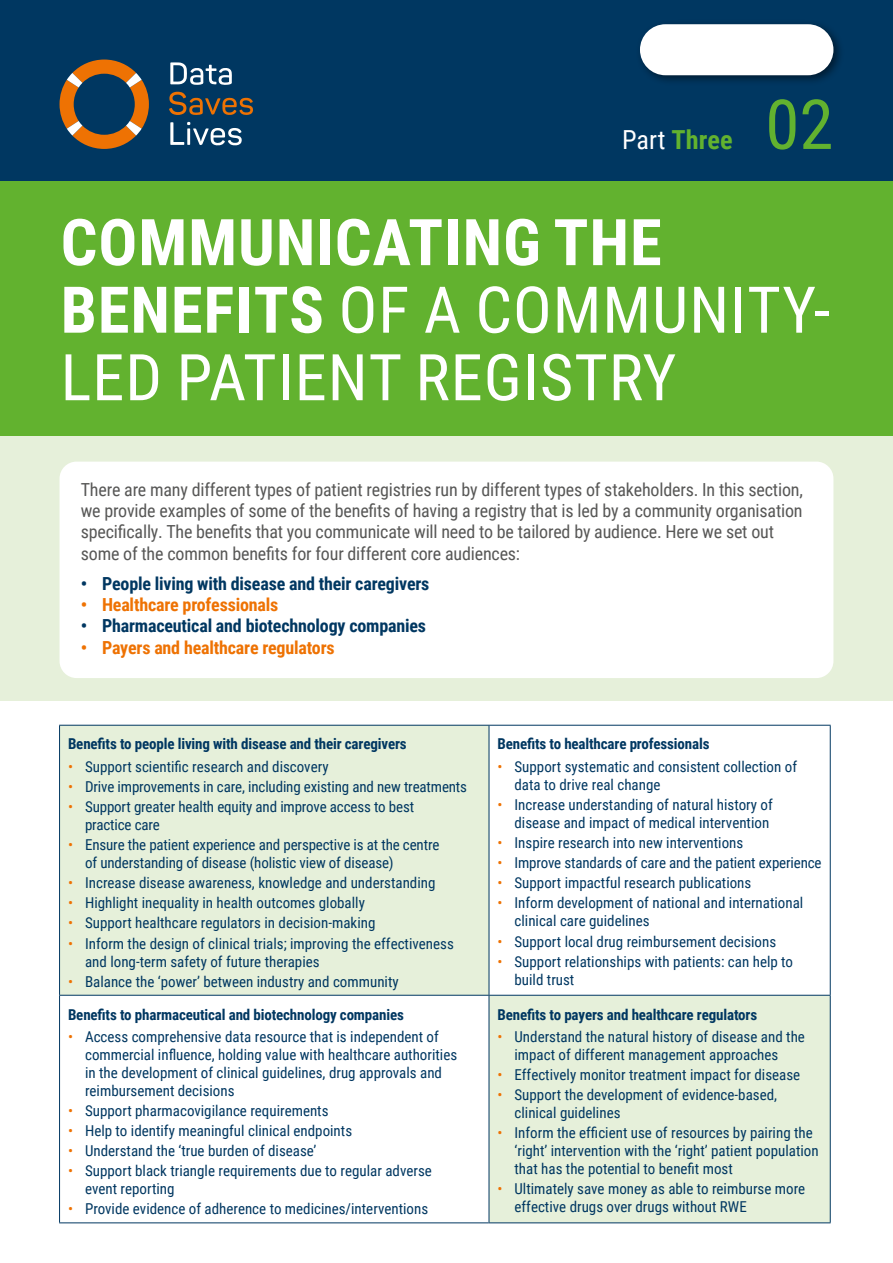
<style>
.page{position:relative;width:893px;height:1263px;background:#fff}
.page>*{position:absolute;margin:0;border:0;box-sizing:border-box;transform-origin:0 0}
.t1{font:69px "Roboto Condensed";color:#62b22f}
.t2{font:64.5px/67.5px "Roboto Condensed";letter-spacing:.015em;color:#fff}
.t3{font:700 26.25px "Roboto Condensed";color:#62b22f}
.t4{font:18px/21.5px "Roboto Condensed";letter-spacing:-.01em;color:#575756}
.t5{font:700 18px "Roboto Condensed";letter-spacing:-.01em;color:#003761}
.t6{font:700 18px "Roboto Condensed";letter-spacing:-.01em;color:#ee7203}
.t7{font:15px/18px "Roboto Condensed";color:#003761}
.t8{font:700 15px "Roboto Condensed";letter-spacing:-.01em;color:#003761}
.s1{font-weight:400;color:#fff}
.s2{font-weight:700}
.s3{color:#ee7203}
</style>
<div class="page">
<div style="left:0;top:0;width:893px;height:184px;background:#003761"></div>
<svg style="left:60px;top:60px;width:89px;height:89px"></svg>
<svg style="left:170px;top:62px;width:62px;height:23px"></svg>
<svg style="left:169px;top:92px;width:84px;height:23px"></svg>
<svg style="left:170px;top:122px;width:72px;height:24px"></svg>
<div style="left:0;top:181px;width:893px;height:255px;background:#62b22f"></div>
<div style="left:0;top:436px;width:893px;height:264px;background:#e6f0da"></div>
<div style="left:60px;top:462px;width:773px;height:216px;background:#fff;border-radius:17px"></div>
<svg style="left:60px;top:726px;width:770px;height:496px;fill:#e6f0da"></svg>
<hr style="left:489px;top:725px;width:342px;height:1px;background:#003761">
<hr style="left:830px;top:726px;width:1px;height:269px;background:#003761">
<hr style="left:59px;top:995px;width:1px;height:227px;background:#003761">
<hr style="left:59px;top:1222px;width:430px;height:1px;background:#003761">
<hr style="left:59px;top:725px;width:430px;height:1px;background:#003761">
<hr style="left:489px;top:726px;width:1px;height:269px;background:#003761">
<hr style="left:59px;top:995px;width:430px;height:1px;background:#003761">
<hr style="left:489px;top:995px;width:342px;height:1px;background:#003761">
<hr style="left:830px;top:995px;width:1px;height:227px;background:#003761">
<hr style="left:489px;top:1222px;width:342px;height:1px;background:#003761">
<hr style="left:489px;top:995px;width:1px;height:227px;background:#003761">
<hr style="left:59px;top:726px;width:1px;height:269px;background:#003761">
<div style="left:635px;top:19px;width:210px;height:67px;background:#000;opacity:.5"></div>
<div style="left:640px;top:24px;width:193px;height:51px;background:#fff;border-radius:26px"></div>
<h3 class="t3" style="left:622px;top:121px;width:112px"><span class="s1">Part</span> Three</h3>
<h1 class="t1" style="left:765px;top:76px;width:70px">02</h1>
<h2 class="t2" style="left:61px;top:206px;width:771px"><span class="s2">COMMUNICATING THE<br>BENEFITS</span> OF A COMMUNITY-<br>LED PATIENT REGISTRY</h2>
<p class="t4" style="left:81px;top:478px;width:724px">There are many different types of patient registries run by different types of stakeholders. In this section, we provide examples of some of the benefits of having a registry that is led by a community organisation specifically. The benefits that you communicate will need to be tailored by audience. Here we set out some of the common benefits for four different core audiences:</p>
<p class="t5" style="left:81px;top:571px;width:350px">• People living with disease and their caregivers</p>
<p class="t6" style="left:81px;top:592px;width:199px">• Healthcare professionals</p>
<p class="t5" style="left:81px;top:613px;width:347px">• Pharmaceutical and biotechnology companies</p>
<p class="t6" style="left:81px;top:635px;width:255px">• Payers and healthcare regulators</p>
<p class="t8" style="left:68px;top:734px;width:340px">Benefits to people living with disease and their caregivers</p>
<p class="t7" style="left:68px;top:757px;width:262px"><span class="s3">•</span> Support scientific research and discovery</p>
<p class="t7" style="left:68px;top:777px;width:400px"><span class="s3">•</span> Drive improvements in care, including existing and new treatments</p>
<p class="t7" style="left:85px;top:797px;width:331px;text-indent:-17px"><span class="s3">•</span> Support greater health equity and improve access to best practice care</p>
<p class="t7" style="left:85px;top:835px;width:356px;text-indent:-17px"><span class="s3">•</span> Ensure the patient experience and perspective is at the centre of understanding of disease (holistic view of disease)</p>
<p class="t7" style="left:68px;top:873px;width:369px"><span class="s3">•</span> Increase disease awareness, knowledge and understanding</p>
<p class="t7" style="left:68px;top:893px;width:298px"><span class="s3">•</span> Highlight inequality in health outcomes globally</p>
<p class="t7" style="left:68px;top:913px;width:309px"><span class="s3">•</span> Support healthcare regulators in decision-making</p>
<p class="t7" style="left:85px;top:934px;width:370px;text-indent:-17px"><span class="s3">•</span> Inform the design of clinical trials; improving the effectiveness and long-term safety of future therapies</p>
<p class="t7" style="left:68px;top:972px;width:332px"><span class="s3">•</span> Balance the ‘power’ between industry and community</p>
<p class="t8" style="left:68px;top:1004px;width:337px">Benefits to pharmaceutical and biotechnology companies</p>
<p class="t7" style="left:85px;top:1027px;width:374px;text-indent:-17px"><span class="s3">•</span> Access comprehensive data resource that is independent of commercial influence, holding value with healthcare authorities in the development of clinical guidelines, drug approvals and reimbursement decisions</p>
<p class="t7" style="left:68px;top:1101px;width:262px"><span class="s3">•</span> Support pharmacovigilance requirements</p>
<p class="t7" style="left:68px;top:1121px;width:286px"><span class="s3">•</span> Help to identify meaningful clinical endpoints</p>
<p class="t7" style="left:68px;top:1141px;width:250px"><span class="s3">•</span> Understand the ‘true burden of disease’</p>
<p class="t7" style="left:85px;top:1161px;width:348px;text-indent:-17px"><span class="s3">•</span> Support black triangle requirements due to regular adverse event reporting</p>
<p class="t7" style="left:68px;top:1199px;width:362px"><span class="s3">•</span> Provide evidence of adherence to medicines/interventions</p>
<p class="t8" style="left:497px;top:734px;width:213px">Benefits to healthcare professionals</p>
<p class="t7" style="left:514px;top:757px;width:284px;text-indent:-17px"><span class="s3">•</span> Support systematic and consistent collection of data to drive real change</p>
<p class="t7" style="left:497px;top:795px;width:277px;text-align:right"><span class="s3">•</span> Increase understanding of natural history of disease and impact of medical intervention</p>
<p class="t7" style="left:497px;top:833px;width:247px"><span class="s3">•</span> Inspire research into new interventions</p>
<p class="t7" style="left:497px;top:853px;width:326px"><span class="s3">•</span> Improve standards of care and the patient experience</p>
<p class="t7" style="left:497px;top:873px;width:255px"><span class="s3">•</span> Support impactful research publications</p>
<p class="t7" style="left:514px;top:893px;width:290px;text-indent:-17px"><span class="s3">•</span> Inform development of national and international clinical care guidelines</p>
<p class="t7" style="left:497px;top:932px;width:280px"><span class="s3">•</span> Support local drug reimbursement decisions</p>
<p class="t7" style="left:514px;top:952px;width:280px;text-indent:-17px"><span class="s3">•</span> Support relationships with patients: can help to build trust</p>
<p class="t8" style="left:497px;top:1004px;width:261px">Benefits to payers and healthcare regulators</p>
<p class="t7" style="left:514px;top:1027px;width:292px;text-indent:-17px"><span class="s3">•</span> Understand the natural history of disease and the impact of different management approaches</p>
<p class="t7" style="left:497px;top:1065px;width:304px"><span class="s3">•</span> Effectively monitor treatment impact for disease</p>
<p class="t7" style="left:514px;top:1085px;width:264px;text-indent:-17px"><span class="s3">•</span> Support the development of evidence-based, clinical guidelines</p>
<p class="t7" style="left:514px;top:1123px;width:306px;text-indent:-17px"><span class="s3">•</span> Inform the efficient use of resources by pairing the ‘right’ intervention with the ‘right’ patient population that has the potential to benefit most</p>
<p class="t7" style="left:514px;top:1179px;width:292px;text-indent:-17px"><span class="s3">•</span> Ultimately save money as able to reimburse more effective drugs over drugs without RWE</p>
</div>
